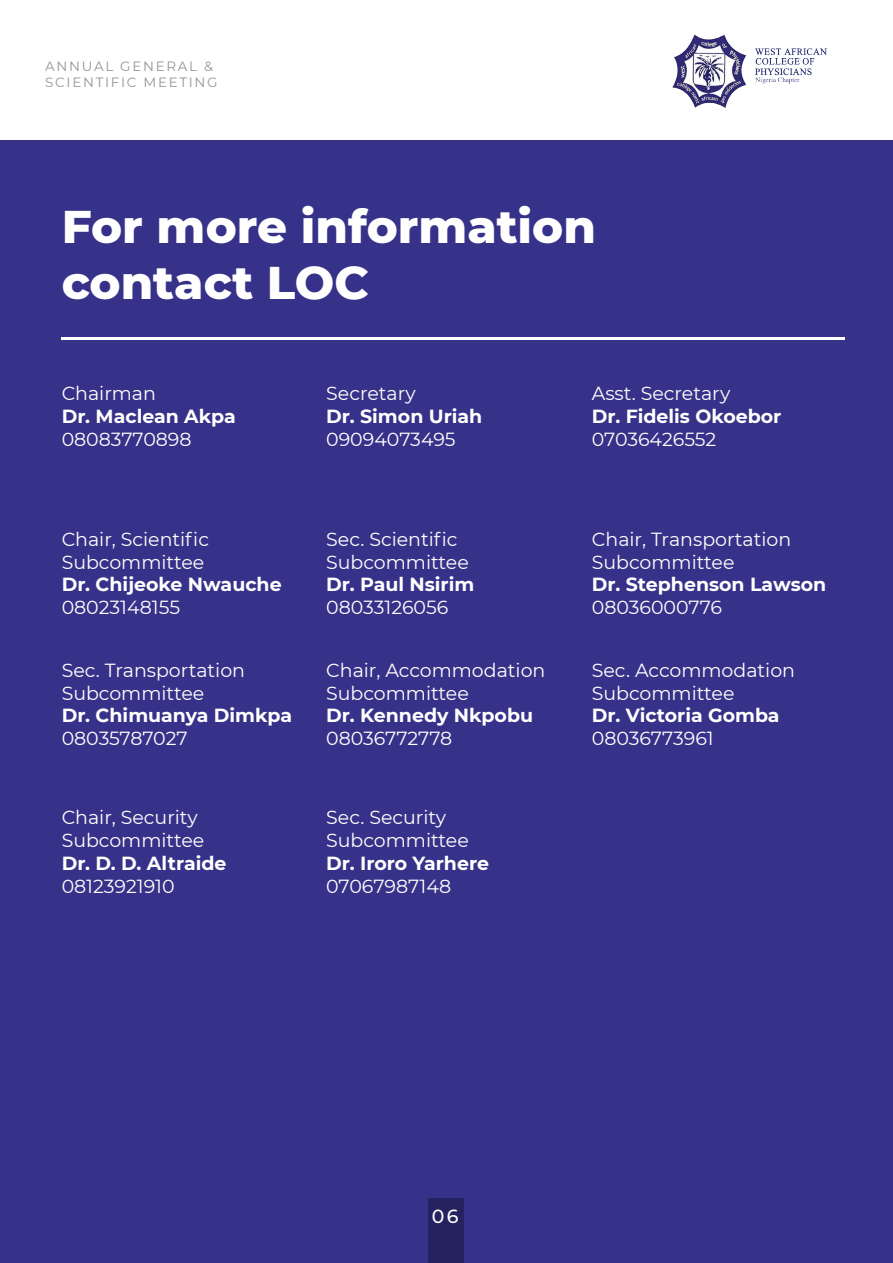
<style>
.page{position:relative;width:893px;height:1263px;background:#fff}
.page>*{position:absolute;margin:0;border:0;box-sizing:border-box;transform-origin:0 0}
.t1{font:800 46.8px/56.1px "Montserrat";color:#fff}
.t2{font:18.9px/22.8px "Montserrat";color:#fff}
.t3{font:700 18.9px "Montserrat";color:#fff}
.t4{font:500 18.9px "Montserrat";color:#fff}
.t5{font:13.5px/16.2px "Montserrat";letter-spacing:.125em;color:#939598}
</style>
<div class="page">
<div style="left:0;top:141px;width:893px;height:1122px;background:#373289"></div>
<div style="left:429px;top:1198px;width:35px;height:65px;background:#262260"></div>
<hr style="left:62px;top:337px;width:783px;height:3px;background:#fff">
<img style="left:673px;top:34px;width:153px;height:73px">
<p class="t5" style="left:45px;top:57px;width:174px">ANNUAL GENERAL &amp;<br>SCIENTIFIC MEETING</p>
<h1 class="t1" style="left:62px;top:195px;width:536px">For more information contact LOC</h1>
<p class="t2" style="left:62px;top:381px;width:96px">Chairman</p>
<p class="t3" style="left:62px;top:402px;width:176px">Dr. Maclean Akpa</p>
<p class="t2" style="left:62px;top:427px;width:131px">08083770898</p>
<p class="t2" style="left:62px;top:527px;width:149px">Chair, Scientific<br>Subcommittee</p>
<p class="t3" style="left:62px;top:571px;width:221px">Dr. Chijeoke Nwauche</p>
<p class="t2" style="left:62px;top:595px;width:120px">08023148155</p>
<p class="t2" style="left:62px;top:658px;width:185px">Sec. Transportation<br>Subcommittee</p>
<p class="t3" style="left:62px;top:702px;width:232px">Dr. Chimuanya Dimkpa</p>
<p class="t2" style="left:62px;top:726px;width:127px">08035787027</p>
<p class="t2" style="left:62px;top:806px;width:144px">Chair, Security<br>Subcommittee</p>
<p class="t3" style="left:62px;top:850px;width:166px">Dr. D. D. Altraide</p>
<p class="t2" style="left:62px;top:874px;width:114px">08123921910</p>
<p class="t2" style="left:326px;top:381px;width:91px">Secretary</p>
<p class="t3" style="left:326px;top:402px;width:158px">Dr. Simon Uriah</p>
<p class="t2" style="left:326px;top:427px;width:131px">09094073495</p>
<p class="t2" style="left:326px;top:527px;width:144px">Sec. Scientific<br>Subcommittee</p>
<p class="t3" style="left:326px;top:571px;width:150px">Dr. Paul Nsirim</p>
<p class="t2" style="left:326px;top:595px;width:124px">08033126056</p>
<p class="t2" style="left:326px;top:658px;width:221px">Chair, Accommodation<br>Subcommittee</p>
<p class="t3" style="left:326px;top:702px;width:208px">Dr. Kennedy Nkpobu</p>
<p class="t2" style="left:326px;top:726px;width:128px">08036772778</p>
<p class="t2" style="left:326px;top:806px;width:144px">Sec. Security<br>Subcommittee</p>
<p class="t3" style="left:326px;top:850px;width:164px">Dr. Iroro Yarhere</p>
<p class="t2" style="left:326px;top:874px;width:126px">07067987148</p>
<p class="t2" style="left:592px;top:381px;width:140px">Asst. Secretary</p>
<p class="t3" style="left:592px;top:402px;width:191px">Dr. Fidelis Okoebor</p>
<p class="t2" style="left:592px;top:427px;width:126px">07036426552</p>
<p class="t2" style="left:592px;top:527px;width:201px">Chair, Transportation<br>Subcommittee</p>
<p class="t3" style="left:592px;top:571px;width:236px">Dr. Stephenson Lawson</p>
<p class="t2" style="left:592px;top:595px;width:132px">08036000776</p>
<p class="t2" style="left:592px;top:658px;width:205px">Sec. Accommodation<br>Subcommittee</p>
<p class="t3" style="left:592px;top:702px;width:189px">Dr. Victoria Gomba</p>
<p class="t2" style="left:592px;top:726px;width:123px">08036773961</p>
<p class="t4" style="left:432px;top:1203px;width:28px">06</p>
</div>
